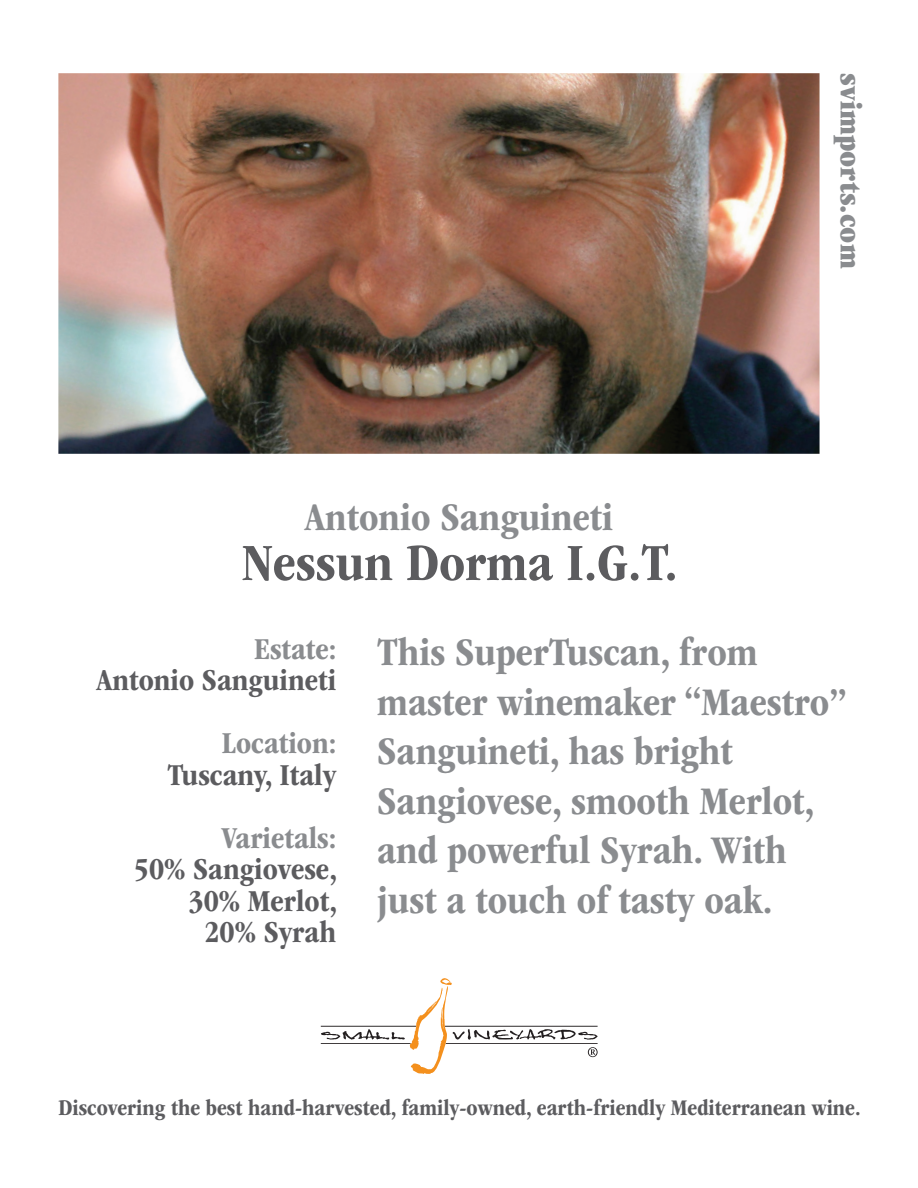
<style>
.page{position:relative;width:918px;height:1188px;background:#fff}
.page>*{position:absolute;margin:0;border:0;box-sizing:border-box;transform-origin:0 0}
.Paragraph_Style_1{font:700 condensed 54px "ITC Garamond Std";color:#5c5c5f}
.t1{font:700 condensed 40.5px/49.5px "ITC Garamond Std";color:#8a8c8f}
.t2{font:700 condensed 31.5px "ITC Garamond Std";color:#5c5c5f}
.t3{font:700 condensed 31.5px "ITC Garamond Std";color:#8a8c8f}
.t4{font:31.2px "ITC Garamond Std Ult Narrow";color:#8a8c8f}
.t5{font:700 condensed 23.1px "ITC Garamond Std";color:#5c5c5f}
</style>
<div class="page">
<img style="left:58px;top:73px;width:762px;height:381px">
<svg style="left:321px;top:978px;width:277px;height:96px"></svg>
<p class="t1" style="left:305px;top:493px;width:310px">Antonio Sanguineti</p>
<p class="Paragraph_Style_1" style="left:242px;top:533px;width:437px">Nessun Dorma I.G.T.</p>
<p class="t4" style="left:868px;top:73px;width:197px;rotate:90deg">svimports.com</p>
<p class="t3" style="left:254px;top:631px;width:84px">Estate:</p>
<p class="t2" style="left:97px;top:663px;width:241px">Antonio Sanguineti</p>
<p class="t3" style="left:222px;top:726px;width:116px">Location:</p>
<p class="t2" style="left:168px;top:757px;width:170px">Tuscany, Italy</p>
<p class="t3" style="left:221px;top:820px;width:117px">Varietals:</p>
<p class="t2" style="left:134px;top:852px;width:205px">50% Sangiovese,</p>
<p class="t2" style="left:189px;top:883px;width:150px">30% Merlot,</p>
<p class="t2" style="left:204px;top:915px;width:133px">20% Syrah</p>
<p class="t1" style="left:377px;top:628px;width:471px">This SuperTuscan, from master winemaker “Maestro”<br>Sanguineti, has bright<br>Sangiovese, smooth Merlot, and powerful Syrah. With just a touch of tasty oak.</p>
<p class="t5" style="left:58px;top:1095px;width:804px">Discovering the best hand-harvested, family-owned, earth-friendly Mediterranean wine.</p>
</div>
